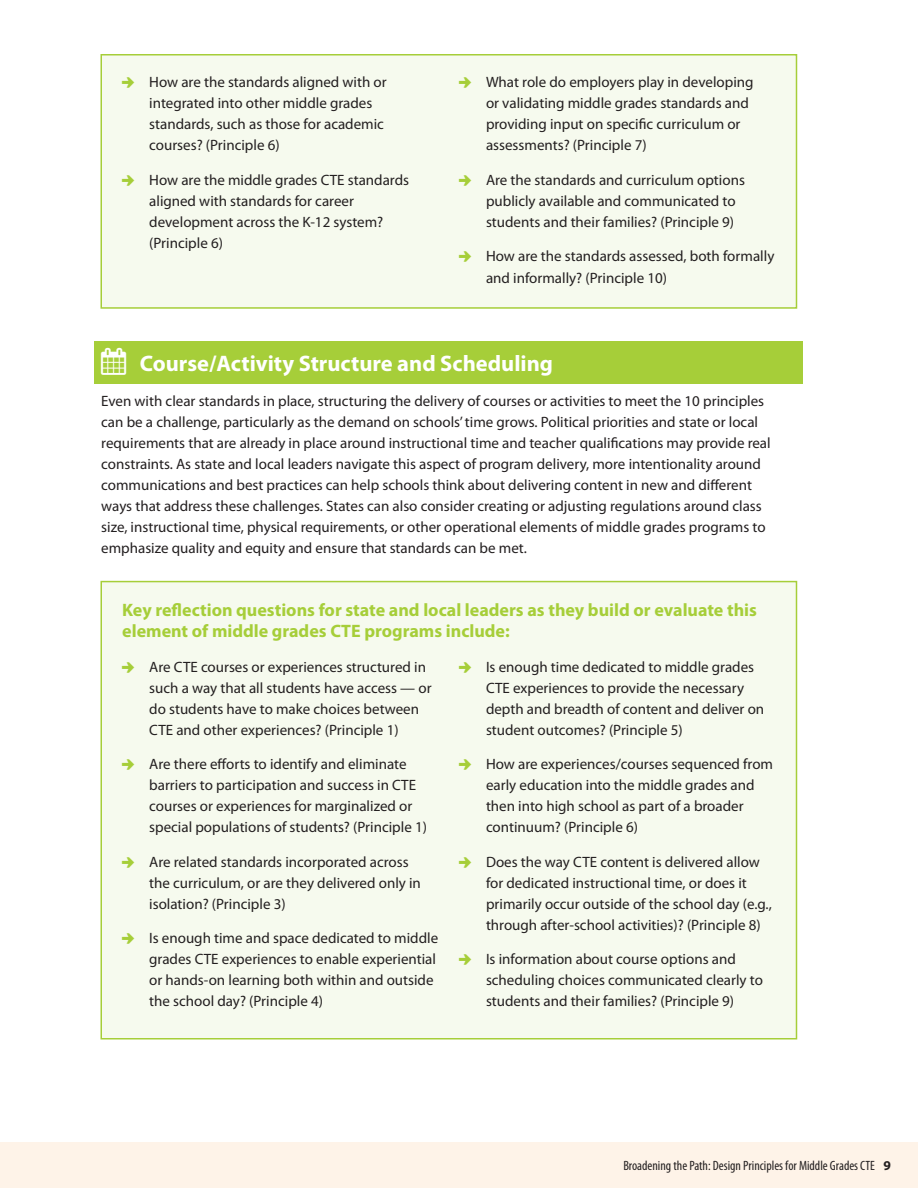
<style>
.page{position:relative;width:918px;height:1188px;background:#fff}
.page>*{position:absolute;margin:0;border:0;box-sizing:border-box;transform-origin:0 0}
.subhead_A{font:700 22.5px "Myriad Pro";color:#fff}
.body{font:700 18px/21px "Myriad Pro";color:#a6ce39}
.body-2{font:15px/21px "Myriad Pro";color:#231f20}
.t1{font:condensed 13.5px "Myriad Pro";color:#231f20}
.s1{font-family:"Pointers";color:#a6ce39}
.s2{font-weight:700;font-stretch:normal}
</style>
<div class="page">
<div style="left:0;top:1142px;width:918px;height:46px;background:#fef3e8"></div>
<div style="left:101px;top:55px;width:695px;height:253px;background:#f6faee"></div>
<div style="left:100px;top:54px;width:697px;height:255px;border:2px solid #a6ce39"></div>
<div style="left:94px;top:342px;width:709px;height:42px;background:#a6ce39"></div>
<div style="left:101px;top:582px;width:695px;height:457px;background:#f6faee"></div>
<div style="left:100px;top:581px;width:697px;height:459px;border:2px solid #a6ce39"></div>
<p class="body-2" style="left:149px;top:72px;width:239px;text-indent:-27px"><span class="s1">2</span> How are the standards aligned with or integrated into other middle grades standards, such as those for academic courses? (Principle 6)</p>
<p class="body-2" style="left:149px;top:169px;width:261px;text-indent:-27px"><span class="s1">2</span> How are the middle grades CTE standards aligned with standards for career development across the K-12 system? (Principle 6)</p>
<p class="body-2" style="left:486px;top:72px;width:269px;text-indent:-27px"><span class="s1">2</span> What role do employers play in developing or validating middle grades standards and providing input on specific curriculum or assessments? (Principle 7)</p>
<p class="body-2" style="left:486px;top:169px;width:260px;text-indent:-27px"><span class="s1">2</span> Are the standards and curriculum options publicly available and communicated to students and their families? (Principle 9)</p>
<p class="body-2" style="left:486px;top:245px;width:290px;line-height:21.6px;text-indent:-27px"><span class="s1">2</span> How are the standards assessed, both formally and informally? (Principle 10)</p>
<p class="subhead_A" style="left:101px;top:351px;width:453px">▲ Course/Activity Structure and Scheduling</p>
<p class="body-2" style="left:101px;top:391px;width:671px">Even with clear standards in place, structuring the delivery of courses or activities to meet the 10 principles can be a challenge, particularly as the demand on schools’ time grows. Political priorities and state or local requirements that are already in place around instructional time and teacher qualifications may provide real constraints. As state and local leaders navigate this aspect of program delivery, more intentionality around communications and best practices can help schools think about delivering content in new and different ways that address these challenges. States can also consider creating or adjusting regulations around class size, instructional time, physical requirements, or other operational elements of middle grades programs to emphasize quality and equity and ensure that standards can be met.</p>
<p class="body" style="left:122px;top:600px;width:636px">Key reflection questions for state and local leaders as they build or evaluate this element of middle grades CTE programs include:</p>
<p class="body-2" style="left:149px;top:656px;width:284px;text-indent:-27px"><span class="s1">2</span> Are CTE courses or experiences structured in such a way that all students have access — or do students have to make choices between CTE and other experiences? (Principle 1)</p>
<p class="body-2" style="left:149px;top:754px;width:279px;text-indent:-27px"><span class="s1">2</span> Are there efforts to identify and eliminate barriers to participation and success in CTE courses or experiences for marginalized or special populations of students? (Principle 1)</p>
<p class="body-2" style="left:149px;top:851px;width:273px;text-indent:-27px"><span class="s1">2</span> Are related standards incorporated across the curriculum, or are they delivered only in isolation? (Principle 3)</p>
<p class="body-2" style="left:149px;top:928px;width:290px;text-indent:-27px"><span class="s1">2</span> Is enough time and space dedicated to middle grades CTE experiences to enable experiential or hands-on learning both within and outside the school day? (Principle 4)</p>
<p class="body-2" style="left:486px;top:656px;width:280px;text-indent:-27px"><span class="s1">2</span> Is enough time dedicated to middle grades CTE experiences to provide the necessary depth and breadth of content and deliver on student outcomes? (Principle 5)</p>
<p class="body-2" style="left:486px;top:754px;width:289px;text-indent:-27px"><span class="s1">2</span> How are experiences/courses sequenced from early education into the middle grades and then into high school as part of a broader continuum? (Principle 6)</p>
<p class="body-2" style="left:486px;top:851px;width:287px;text-indent:-27px"><span class="s1">2</span> Does the way CTE content is delivered allow for dedicated instructional time, or does it primarily occur outside of the school day (e.g., through after-school activities)? (Principle 8)</p>
<p class="body-2" style="left:486px;top:949px;width:278px;text-indent:-27px"><span class="s1">2</span> Is information about course options and scheduling choices communicated clearly to students and their families? (Principle 9)</p>
<p class="t1" style="left:623px;top:1158px;width:269px">Broadening the Path: Design Principles for Middle Grades CTE <span class="s2">9</span></p>
</div>
